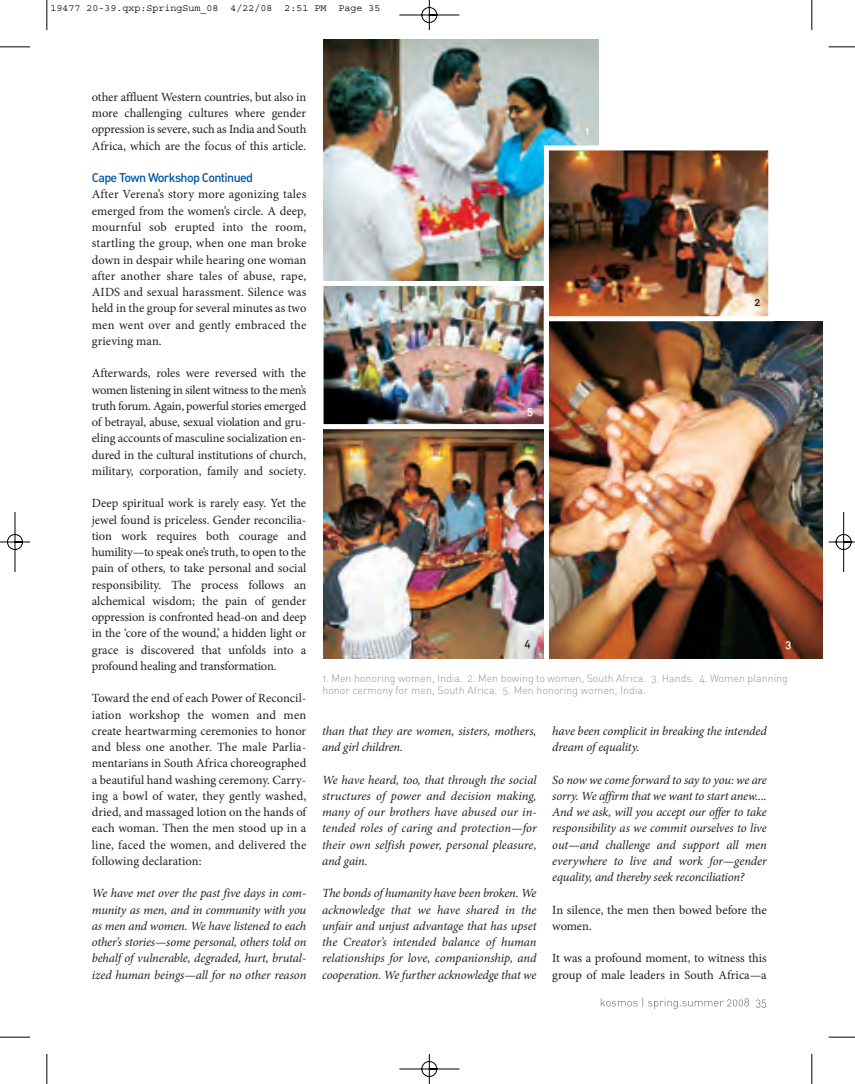
<style>
.page{position:relative;width:855px;height:1084px;background:#fff}
.page>*{position:absolute;margin:0;border:0;box-sizing:border-box;transform-origin:0 0}
.t1{font:12.5px/16.2px "Minion Pro";color:#231f20;text-align:justify}
.t2{font:italic 12.5px/16.2px "Minion Pro";letter-spacing:-.01em;color:#231f20;text-align:justify}
.t3{font:12.5px "DIN Medium Alternate";letter-spacing:-.05em;color:#0157a8}
.t4{font:11.25px "DIN Medium Alternate";color:#fff}
.t5{font:11.25px "DIN Medium Alternate";color:#231f20}
.t6{font:10.62px/12.5px "DIN Light Alternate";color:#939598}
.t7{font:10px "Courier";color:#000}
</style>
<div class="page">
<img style="left:0;top:0;width:855px;height:1084px">
<p class="t7" style="left:51px;top:5px;width:331px">19477 20-39.qxp:SpringSum_08 4/22/08 2:51 PM Page 35</p>
<p class="t1" style="left:92px;top:90px;width:216px">other affluent Western countries, but also in more challenging cultures where gender oppression is severe, such as India and South Africa, which are the focus of this article.</p>
<p class="t3" style="left:92px;top:173px;width:163px">Cape Town Workshop Continued</p>
<p class="t1" style="left:92px;top:187px;width:216px">After Verena’s story more agonizing tales emerged from the women’s circle. A deep, mournful sob erupted into the room, startling the group, when one man broke down in despair while hearing one woman after another share tales of abuse, rape, AIDS and sexual harassment. Silence was held in the group for several minutes as two men went over and gently embraced the grieving man.</p>
<p class="t1" style="left:92px;top:366px;width:216px">Afterwards, roles were reversed with the women listening in silent witness to the men’s truth forum. Again, powerful stories emerged of betrayal, abuse, sexual violation and gru&shy;eling accounts of masculine socialization en&shy;dured in the cultural institutions of church, military, corporation, family and society.</p>
<p class="t1" style="left:92px;top:496px;width:216px">Deep spiritual work is rarely easy. Yet the jewel found is priceless. Gender reconcilia&shy;tion work requires both courage and humility—to speak one’s truth, to open to the pain of others, to take personal and social responsibility. The process follows an alchemical wisdom; the pain of gender oppression is confronted head-on and deep in the ‘core of the wound,’ a hidden light or grace is discovered that unfolds into a profound healing and transformation.</p>
<p class="t1" style="left:92px;top:691px;width:216px">Toward the end of each Power of Reconcil&shy;iation workshop the women and men create heartwarming ceremonies to honor and bless one another. The male Parlia&shy;mentarians in South Africa choreographed a beautiful hand washing ceremony. Carry&shy;ing a bowl of water, they gently washed, dried, and massaged lotion on the hands of each woman. Then the men stood up in a line, faced the women, and delivered the following declaration:</p>
<p class="t2" style="left:92px;top:886px;width:216px">We have met over the past five days in com&shy;munity as men, and in community with you as men and women. We have listened to each other’s stories—some personal, others told on behalf of vulnerable, degraded, hurt, brutal&shy;ized human beings—all for no other reason</p>
<p class="t4" style="left:585px;top:127px;width:6px">1</p>
<p class="t4" style="left:527px;top:407px;width:8px">5</p>
<p class="t5" style="left:524px;top:639px;width:8px">4</p>
<p class="t5" style="left:754px;top:298px;width:7px">2</p>
<p class="t4" style="left:785px;top:640px;width:7px">3</p>
<p class="t6" style="left:322px;top:673px;width:467px">1. Men honoring women, India. 2. Men bowing to women, South Africa. 3. Hands. 4. Women planning honor cermony for men, South Africa. 5. Men honoring women, India.</p>
<p class="t2" style="left:322px;top:724px;width:216px">than that they are women, sisters, mothers, and girl children.</p>
<p class="t2" style="left:322px;top:772px;width:216px">We have heard, too, that through the social structures of power and decision making, many of our brothers have abused our in&shy;tended roles of caring and protection—for their own selfish power, personal pleasure, and gain.</p>
<p class="t2" style="left:322px;top:886px;width:216px">The bonds of humanity have been broken. We acknowledge that we have shared in the unfair and unjust advantage that has upset the Creator’s intended balance of human relationships for love, companionship, and cooperation. We further acknowledge that we</p>
<p class="t2" style="left:552px;top:724px;width:216px">have been complicit in breaking the intended dream of equality.</p>
<p class="t2" style="left:552px;top:772px;width:216px">So now we come forward to say to you: we are sorry. We affirm that we want to start anew....<br>And we ask, will you accept our offer to take responsibility as we commit ourselves to live out—and challenge and support all men everywhere to live and work for—gender equality, and thereby seek reconciliation?</p>
<p class="t1" style="left:552px;top:902px;width:216px">In silence, the men then bowed before the women.</p>
<p class="t1" style="left:552px;top:951px;width:216px">It was a profound moment, to witness this group of male leaders in South Africa—a</p>
</div>
